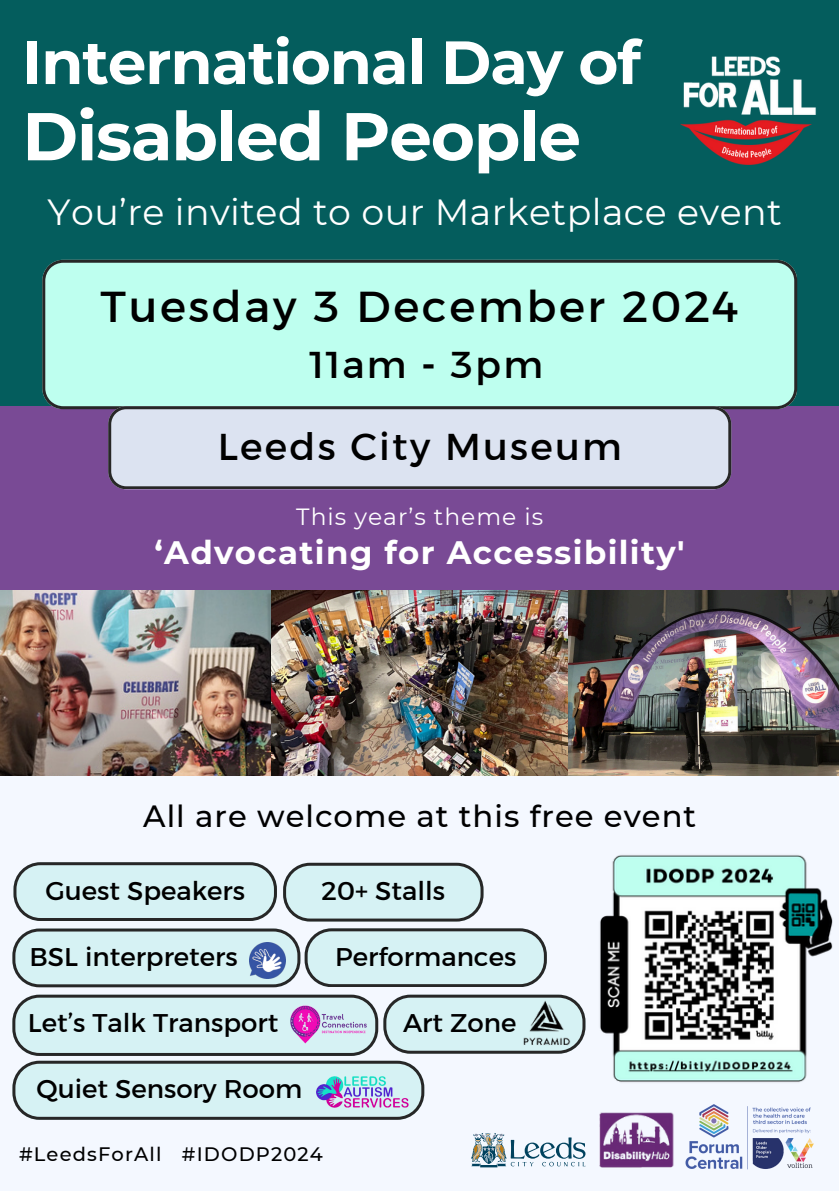
<style>
.page{position:relative;width:839px;height:1191px;background:#fff}
.page>*{position:absolute;margin:0;border:0;box-sizing:border-box;transform-origin:0 0}
.t1{font:700 67.4px "Montserrat";letter-spacing:-.015em;color:#fff}
.t2{font:700 61px "Montserrat";letter-spacing:-.015em;color:#fff}
.t3{font:44px "Kief Montaser Regular";letter-spacing:.06em;color:#000}
.t4{font:38px "Kief Montaser Regular";letter-spacing:.06em;color:#000}
.t5{font:36.4px "Montserrat";letter-spacing:.01em;color:#fff}
.t6{font:700 32.4px "Montserrat";letter-spacing:.04em;color:#fff}
.t7{font:500 30.6px "Montserrat";letter-spacing:.035em;color:#000}
.t8{font:26px "Kief Montaser Regular";color:#000}
.t9{font:23.4px "Montserrat";letter-spacing:.04em;color:#fff}
.t10{font:500 19.4px "Montserrat";letter-spacing:.06em;color:#000}
.s1{font-family:"Kief Montaser Bold"}
</style>
<div class="page">
<img style="left:0;top:590px;width:568px;height:187px">
<img style="left:568px;top:590px;width:270px;height:187px">
<img style="left:0;top:777px;width:838px;height:414px">
<img style="left:0;top:468px;width:838px;height:122px">
<img style="left:0;top:0;width:838px;height:468px">
<p class="t2" style="left:22px;top:25px;width:620px">International Day of</p>
<p class="t1" style="left:22px;top:95px;width:560px">Disabled People</p>
<p class="t5" style="left:48px;top:190px;width:735px">You’re invited to our Marketplace event</p>
<h2 class="t3" style="left:100px;top:280px;width:640px">Tuesday 3 December 2024</h2>
<h2 class="t4" style="left:309px;top:341px;width:235px">11am <span class="s1">-</span> 3pm</h2>
<h3 class="t4" style="left:218px;top:423px;width:405px">Leeds City Museum</h3>
<p class="t9" style="left:296px;top:502px;width:248px">This year’s theme is</p>
<p class="t6" style="left:154px;top:532px;width:532px">‘Advocating for Accessibility'</p>
<p class="t7" style="left:143px;top:797px;width:554px">All are welcome at this free event</p>
<h5 class="t8" style="left:45px;top:875px;width:201px">Guest Speakers</h5>
<p class="t8" style="left:321px;top:875px;width:125px">20+ Stalls</p>
<h6 class="t8" style="left:29px;top:941px;width:210px">BSL interpreters</h6>
<p class="t8" style="left:335px;top:941px;width:182px">Performances</p>
<p class="t8" style="left:28px;top:1007px;width:252px">Let’s Talk Transport</p>
<h6 class="t8" style="left:403px;top:1007px;width:115px">Art Zone</h6>
<h6 class="t8" style="left:36px;top:1073px;width:267px">Quiet Sensory Room</h6>
<p class="t10" style="left:19px;top:1142px;width:305px">#LeedsForAll #IDODP2024</p>
</div>
